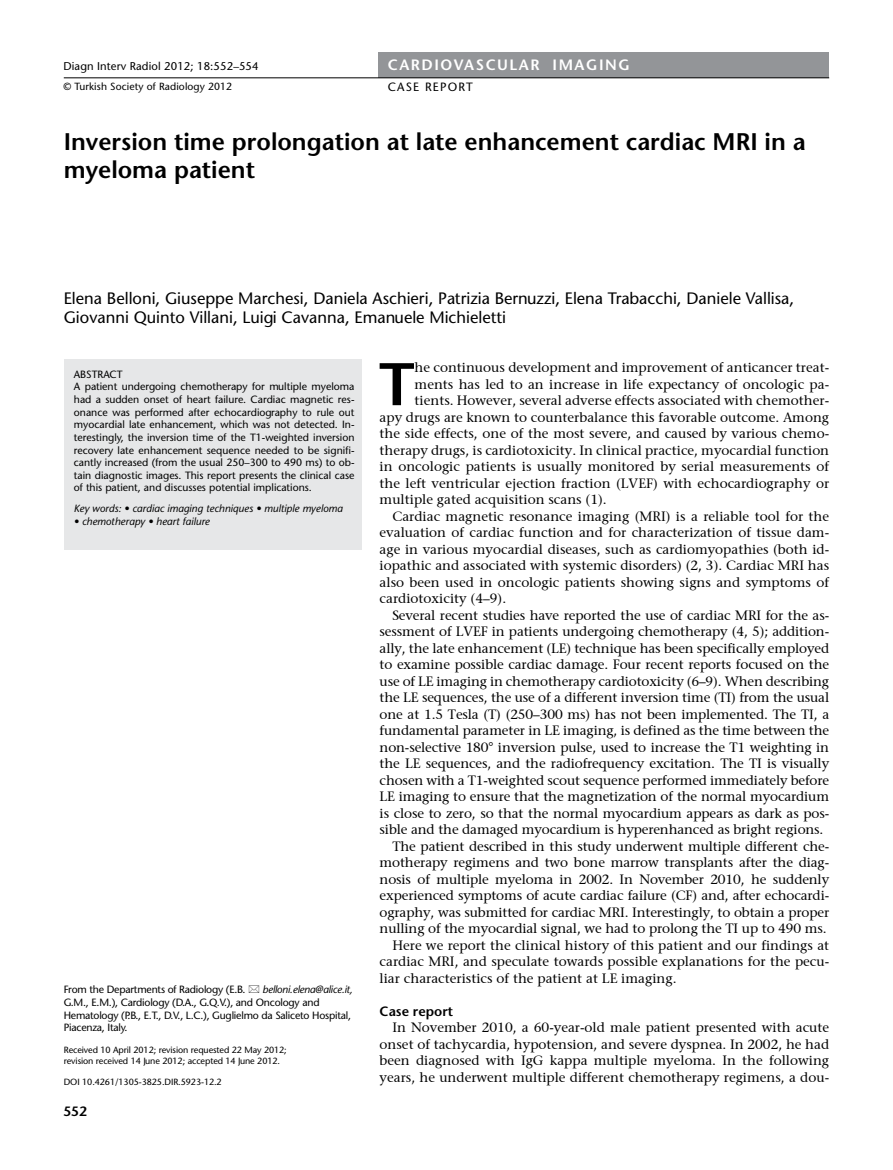
<style>
.page{position:relative;width:893px;height:1170px;background:#fff}
.page>*{position:absolute;margin:0;border:0;box-sizing:border-box;transform-origin:0 0}
.t1{font:600 60px "Stone Sans Std";color:#000}
.t2{font:600 24px/28.8px "Stone Sans Std";color:#000}
.t3{font:16.5px/19.8px "Stone Sans Normal Tr";color:#000}
.t4{font:600 15px "Stone Sans Std";letter-spacing:.1em;color:#fff}
.t5{font:13.5px/16.5px "Stone Serif";letter-spacing:-.01em;color:#000;text-align:justify}
.t6{font:600 13.5px "Stone Sans Std";color:#000}
.t7{font:12px "Stone Sans Normal Tr";letter-spacing:.1em;color:#000}
.t8{font:11.25px "Stone Sans Normal Tr";letter-spacing:.01em;color:#000}
.t9{font:10.5px/12.6px "Stone Sans Normal Tr";color:#000}
.t10{font:10.5px/12.6px "Stone Sans Normal Tr";letter-spacing:-.02em;color:#000}
.t11{font:10.5px "Stone Sans Italic Tr";color:#000}
.t12{font:10.5px "Stone Sans Italic Tr";letter-spacing:-.02em;color:#000}
.t13{font:10.35px "Stone Sans Normal Tr";letter-spacing:.01em;color:#000}
.t14{font:9px/10.8px "Stone Sans Normal Tr";letter-spacing:-.01em;color:#000}
</style>
<div class="page">
<div style="left:378px;top:52px;width:451px;height:26px;background:#939598"></div>
<hr style="left:64px;top:78px;width:765px;height:1px;background:#000">
<div style="left:64px;top:358px;width:297px;height:191px;background:#e6e7e8"></div>
<p class="t4" style="left:388px;top:56px;width:244px">CARDIOVASCULAR IMAGING</p>
<p class="t7" style="left:388px;top:79px;width:87px">CASE REPORT</p>
<p class="t8" style="left:63px;top:59px;width:197px">Diagn Interv Radiol 2012; 18:552–554</p>
<p class="t13" style="left:63px;top:80px;width:170px">© Turkish Society of Radiology 2012</p>
<h2 class="t2" style="left:64px;top:127px;width:743px">Inversion time prolongation at late enhancement cardiac MRI in a myeloma patient</h2>
<p class="t3" style="left:64px;top:288px;width:732px">Elena Belloni, Giuseppe Marchesi, Daniela Aschieri, Patrizia Bernuzzi, Elena Trabacchi, Daniele Vallisa,<br>Giovanni Quinto Villani, Luigi Cavanna, Emanuele Michieletti</p>
<p class="t9" style="left:74px;top:368px;width:282px">ABSTRACT<br>A patient undergoing chemotherapy for multiple myeloma had a sudden onset of heart failure. Cardiac magnetic res&shy;onance was performed after echocardiography to rule out myocardial late enhancement, which was not detected. In&shy;terestingly, the inversion time of the T1-weighted inversion recovery late enhancement sequence needed to be signifi&shy;cantly increased (from the usual 250–300 to 490 ms) to ob&shy;tain diagnostic images. This report presents the clinical case of this patient, and discusses potential implications.</p>
<p class="t11" style="left:74px;top:502px;width:270px">Key words: • cardiac imaging techniques • multiple myeloma</p>
<p class="t11" style="left:74px;top:515px;width:137px">• chemotherapy • heart failure</p>
<p class="t10" style="left:64px;top:983px;width:183px">From the Departments of Radiology (E.B.</p>
<p class="t12" style="left:262px;top:983px;width:92px">belloni.elena@alice.it,</p>
<p class="t10" style="left:64px;top:995px;width:289px">G.M., E.M.), Cardiology (D.A., G.Q.V.), and Oncology and<br>Hematology (P.B., E.T., D.V., L.C.), Guglielmo da Saliceto Hospital,<br>Piacenza, Italy.</p>
<p class="t14" style="left:64px;top:1043px;width:225px">Received 10 April 2012; revision requested 22 May 2012; revision received 14 June 2012; accepted 14 June 2012.</p>
<p class="t14" style="left:64px;top:1076px;width:160px">DOI 10.4261/1305-3825.DIR.5923-12.2</p>
<p class="t6" style="left:64px;top:1103px;width:25px">552</p>
<h1 class="t1" style="left:379px;top:348px;width:37px">T</h1>
<p class="t5" style="left:415px;top:359px;width:416px">he continuous development and improvement of anticancer treat-</p>
<p class="t5" style="left:415px;top:375px;width:416px">ments has led to an increase in life expectancy of oncologic pa-</p>
<p class="t5" style="left:415px;top:392px;width:416px">tients. However, several adverse effects associated with chemother-</p>
<p class="t5" style="left:380px;top:408px;width:451px">apy drugs are known to counterbalance this favorable outcome. Among</p>
<p class="t5" style="left:380px;top:425px;width:451px">the side effects, one of the most severe, and caused by various chemo-</p>
<p class="t5" style="left:380px;top:441px;width:451px">therapy drugs, is cardiotoxicity. In clinical practice, myocardial function</p>
<p class="t5" style="left:380px;top:458px;width:451px">in oncologic patients is usually monitored by serial measurements of</p>
<p class="t5" style="left:380px;top:474px;width:451px">the left ventricular ejection fraction (LVEF) with echocardiography or</p>
<p class="t5" style="left:380px;top:491px;width:229px">multiple gated acquisition scans (1).</p>
<p class="t5" style="left:392px;top:507px;width:438px">Cardiac magnetic resonance imaging (MRI) is a reliable tool for the</p>
<p class="t5" style="left:380px;top:524px;width:451px">evaluation of cardiac function and for characterization of tissue dam-</p>
<p class="t5" style="left:380px;top:540px;width:451px">age in various myocardial diseases, such as cardiomyopathies (both id-</p>
<p class="t5" style="left:380px;top:557px;width:451px">iopathic and associated with systemic disorders) (2, 3). Cardiac MRI has</p>
<p class="t5" style="left:380px;top:573px;width:451px">also been used in oncologic patients showing signs and symptoms of</p>
<p class="t5" style="left:380px;top:590px;width:128px">cardiotoxicity (4–9).</p>
<p class="t5" style="left:392px;top:606px;width:438px">Several recent studies have reported the use of cardiac MRI for the as-</p>
<p class="t5" style="left:380px;top:623px;width:451px">sessment of LVEF in patients undergoing chemotherapy (4, 5); addition-</p>
<p class="t5" style="left:380px;top:639px;width:451px">ally, the late enhancement (LE) technique has been specifically employed</p>
<p class="t5" style="left:380px;top:656px;width:451px">to examine possible cardiac damage. Four recent reports focused on the</p>
<p class="t5" style="left:380px;top:672px;width:451px">use of LE imaging in chemotherapy cardiotoxicity (6–9). When describing</p>
<p class="t5" style="left:380px;top:689px;width:451px">the LE sequences, the use of a different inversion time (TI) from the usual</p>
<p class="t5" style="left:380px;top:705px;width:451px">one at 1.5 Tesla (T) (250–300 ms) has not been implemented. The TI, a</p>
<p class="t5" style="left:380px;top:722px;width:451px">fundamental parameter in LE imaging, is defined as the time between the</p>
<p class="t5" style="left:380px;top:738px;width:451px">non-selective 180° inversion pulse, used to increase the T1 weighting in</p>
<p class="t5" style="left:380px;top:755px;width:451px">the LE sequences, and the radiofrequency excitation. The TI is visually</p>
<p class="t5" style="left:380px;top:771px;width:451px">chosen with a T1-weighted scout sequence performed immediately before</p>
<p class="t5" style="left:380px;top:788px;width:451px">LE imaging to ensure that the magnetization of the normal myocardium</p>
<p class="t5" style="left:380px;top:804px;width:451px">is close to zero, so that the normal myocardium appears as dark as pos-</p>
<p class="t5" style="left:380px;top:821px;width:445px">sible and the damaged myocardium is hyperenhanced as bright regions.</p>
<p class="t5" style="left:392px;top:837px;width:438px">The patient described in this study underwent multiple different che-</p>
<p class="t5" style="left:380px;top:854px;width:451px">motherapy regimens and two bone marrow transplants after the diag-</p>
<p class="t5" style="left:380px;top:870px;width:451px">nosis of multiple myeloma in 2002. In November 2010, he suddenly</p>
<p class="t5" style="left:380px;top:887px;width:451px">experienced symptoms of acute cardiac failure (CF) and, after echocardi-</p>
<p class="t5" style="left:380px;top:903px;width:451px">ography, was submitted for cardiac MRI. Interestingly, to obtain a proper</p>
<p class="t5" style="left:380px;top:920px;width:449px">nulling of the myocardial signal, we had to prolong the TI up to 490 ms.</p>
<p class="t5" style="left:392px;top:936px;width:438px">Here we report the clinical history of this patient and our findings at</p>
<p class="t5" style="left:380px;top:953px;width:451px">cardiac MRI, and speculate towards possible explanations for the pecu-</p>
<p class="t5" style="left:380px;top:969px;width:298px">liar characteristics of the patient at LE imaging.</p>
<p class="t6" style="left:380px;top:1003px;width:75px">Case report</p>
<p class="t5" style="left:380px;top:1019px;width:451px;text-indent:13px">In November 2010, a 60-year-old male patient presented with acute onset of tachycardia, hypotension, and severe dyspnea. In 2002, he had been diagnosed with IgG kappa multiple myeloma. In the following years, he underwent multiple different chemotherapy regimens, a dou-</p>
</div>
